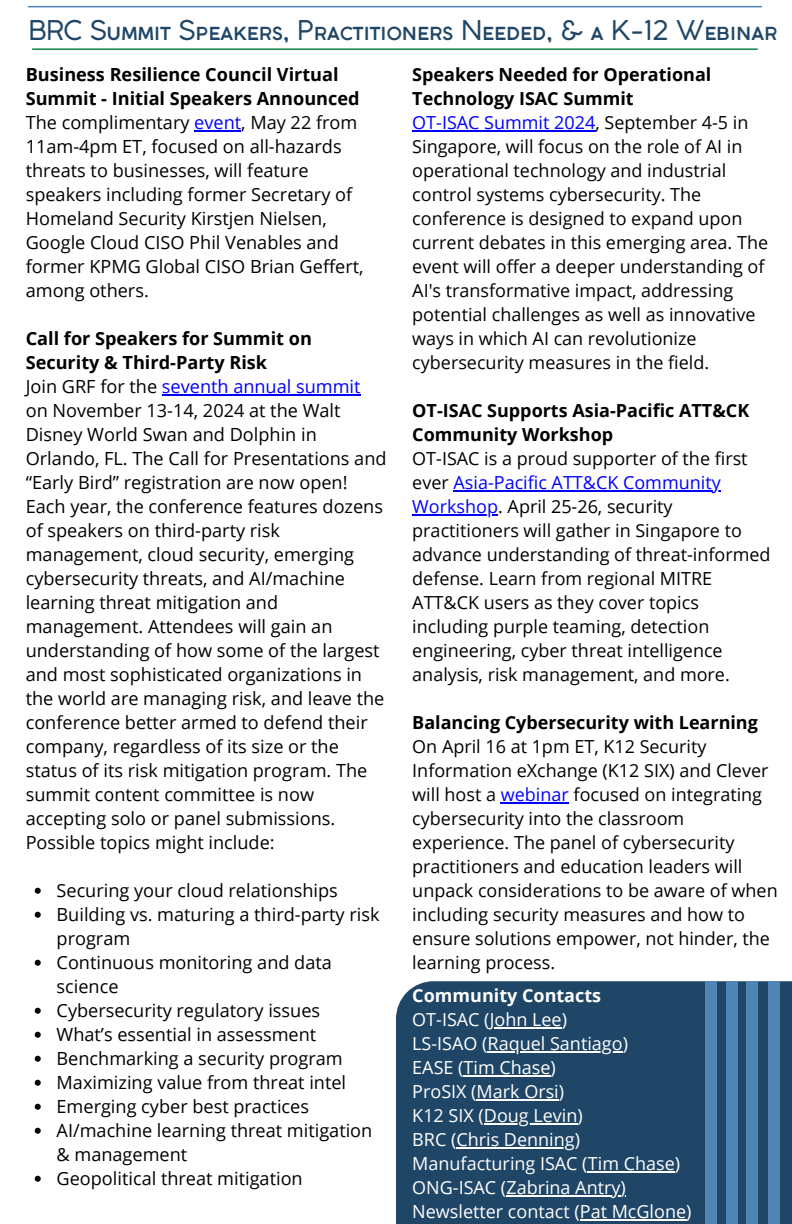
<style>
.page{position:relative;width:792px;height:1224px;background:#fff}
.page>*{position:absolute;margin:0;border:0;box-sizing:border-box;transform-origin:0 0}
.t1{font:26.8px "Coco Gothic Small Caps";letter-spacing:-.02em;color:#1f4666}
.t2{font:18.2px/24px "Open Sans";color:#000}
.t3{font:18px/24px "Open Sans";color:#000}
.t4{font:18px/24px "Open Sans";color:#fff}
.t5{font:700 18px/24px "Open Sans";color:#000}
.t6{font:700 18px "Open Sans";color:#fff}
.s1{font-weight:700}
.s2{color:#00f}
</style>
<div class="page">
<hr style="left:28px;top:6px;width:733px;height:1px;background:#4f85b4">
<hr style="left:33px;top:48px;width:724px;height:2px;background:#117f45">
<div style="left:396px;top:981px;width:396px;height:243px;background:#1f4666"></div>
<div style="left:705px;top:981px;width:11px;height:243px;background:#4f85b4"></div>
<hr style="left:490px;top:1027px;width:72px;height:2px;background:#fff">
<hr style="left:488px;top:1051px;width:135px;height:2px;background:#fff">
<hr style="left:464px;top:1075px;width:87px;height:2px;background:#fff">
<hr style="left:477px;top:1099px;width:82px;height:2px;background:#fff">
<hr style="left:484px;top:1123px;width:94px;height:2px;background:#fff">
<hr style="left:456px;top:1147px;width:119px;height:2px;background:#fff">
<hr style="left:588px;top:1171px;width:87px;height:2px;background:#fff">
<hr style="left:506px;top:1195px;width:115px;height:2px;background:#fff">
<hr style="left:580px;top:1219px;width:106px;height:2px;background:#fff">
<div style="left:726px;top:981px;width:12px;height:243px;background:#4f85b4"></div>
<div style="left:747px;top:981px;width:11px;height:243px;background:#4f85b4"></div>
<div style="left:768px;top:981px;width:12px;height:243px;background:#4f85b4"></div>
<hr style="left:412px;top:130px;width:184px;height:2px;background:#00f">
<hr style="left:454px;top:490px;width:267px;height:2px;background:#00f">
<hr style="left:412px;top:514px;width:86px;height:2px;background:#00f">
<hr style="left:501px;top:802px;width:68px;height:2px;background:#00f">
<hr style="left:194px;top:130px;width:47px;height:2px;background:#00f">
<hr style="left:162px;top:394px;width:199px;height:2px;background:#00f">
<svg style="left:35px;top:888px;width:6px;height:6px"></svg>
<svg style="left:35px;top:912px;width:6px;height:6px"></svg>
<svg style="left:35px;top:960px;width:6px;height:6px"></svg>
<svg style="left:35px;top:1008px;width:6px;height:6px"></svg>
<svg style="left:35px;top:1032px;width:6px;height:6px"></svg>
<svg style="left:35px;top:1056px;width:6px;height:6px"></svg>
<svg style="left:35px;top:1080px;width:6px;height:6px"></svg>
<svg style="left:35px;top:1104px;width:6px;height:6px"></svg>
<svg style="left:35px;top:1128px;width:6px;height:6px"></svg>
<svg style="left:35px;top:1176px;width:6px;height:6px"></svg>
<h1 class="t1" style="left:28px;top:20px;width:751px">BRC Summit Speakers, Practitioners Needed, &amp; a K-12 Webinar</h1>
<p class="t2" style="left:26px;top:62px;width:339px"><span class="s1">Business Resilience Council Virtual Summit - Initial Speakers Announced </span>The complimentary <span class="s2">event</span>, May 22 from 11am-4pm ET, focused on all-hazards threats to businesses, will feature speakers including former Secretary of Homeland Security Kirstjen Nielsen, Google Cloud CISO Phil Venables and former KPMG Global CISO Brian Geffert, among others.</p>
<p class="t2" style="left:26px;top:326px;width:362px"><span class="s1">Call for Speakers for Summit on Security &amp; Third-Party Risk<br></span>Join GRF for the <span class="s2">seventh annual summit </span>on November 13-14, 2024 at the Walt Disney World Swan and Dolphin in Orlando, FL. The Call for Presentations and “Early Bird” registration are now open!<br>Each year, the conference features dozens of speakers on third-party risk management, cloud security, emerging cybersecurity threats, and AI/machine learning threat mitigation and management. Attendees will gain an understanding of how some of the largest and most sophisticated organizations in the world are managing risk, and leave the conference better armed to defend their company, regardless of its size or the status of its risk mitigation program. The summit content committee is now accepting solo or panel submissions.<br>Possible topics might include:</p>
<p class="t2" style="left:57px;top:878px;width:325px">Securing your cloud relationships<br>Building vs. maturing a third-party risk program<br>Continuous monitoring and data science<br>Cybersecurity regulatory issues<br>What’s essential in assessment<br>Benchmarking a security program<br>Maximizing value from threat intel<br>Emerging cyber best practices<br>AI/machine learning threat mitigation &amp; management<br>Geopolitical threat mitigation</p>
<p class="t3" style="left:412px;top:62px;width:357px"><span class="s1">Speakers Needed for Operational Technology ISAC Summit<br></span><span class="s2">OT-ISAC Summit 2024</span>, September 4-5 in Singapore, will focus on the role of AI in operational technology and industrial control systems cybersecurity. The conference is designed to expand upon current debates in this emerging area. The event will offer a deeper understanding of AI's transformative impact, addressing potential challenges as well as innovative ways in which AI can revolutionize cybersecurity measures in the field.</p>
<p class="t5" style="left:412px;top:398px;width:339px">OT-ISAC Supports Asia-Pacific ATT&amp;CK<br>Community Workshop</p>
<p class="t3" style="left:412px;top:446px;width:360px">OT-ISAC is a proud supporter of the first ever <span class="s2">Asia-Pacific ATT&amp;CK Community Workshop</span>. April 25-26, security practitioners will gather in Singapore to advance understanding of threat-informed defense. Learn from regional MITRE ATT&amp;CK users as they cover topics including purple teaming, detection engineering, cyber threat intelligence analysis, risk management, and more.</p>
<p class="t5" style="left:412px;top:710px;width:347px">Balancing Cybersecurity with Learning</p>
<p class="t3" style="left:412px;top:734px;width:367px">On April 16 at 1pm ET, K12 Security Information eXchange (K12 SIX) and Clever will host a <span class="s2">webinar</span> focused on integrating cybersecurity into the classroom experience. The panel of cybersecurity practitioners and education leaders will unpack considerations to be aware of when including security measures and how to ensure solutions empower, not hinder, the learning process.</p>
<p class="t6" style="left:412px;top:982px;width:190px">Community Contacts</p>
<p class="t4" style="left:412px;top:1007px;width:281px">OT-ISAC (John Lee)<br>LS-ISAO (Raquel Santiago)<br>EASE (Tim Chase)<br>ProSIX (Mark Orsi)<br>K12 SIX (Doug Levin)<br>BRC (Chris Denning)<br>Manufacturing ISAC (Tim Chase)<br>ONG-ISAC (Zabrina Antry)<br>Newsletter contact (Pat McGlone)</p>
</div>
